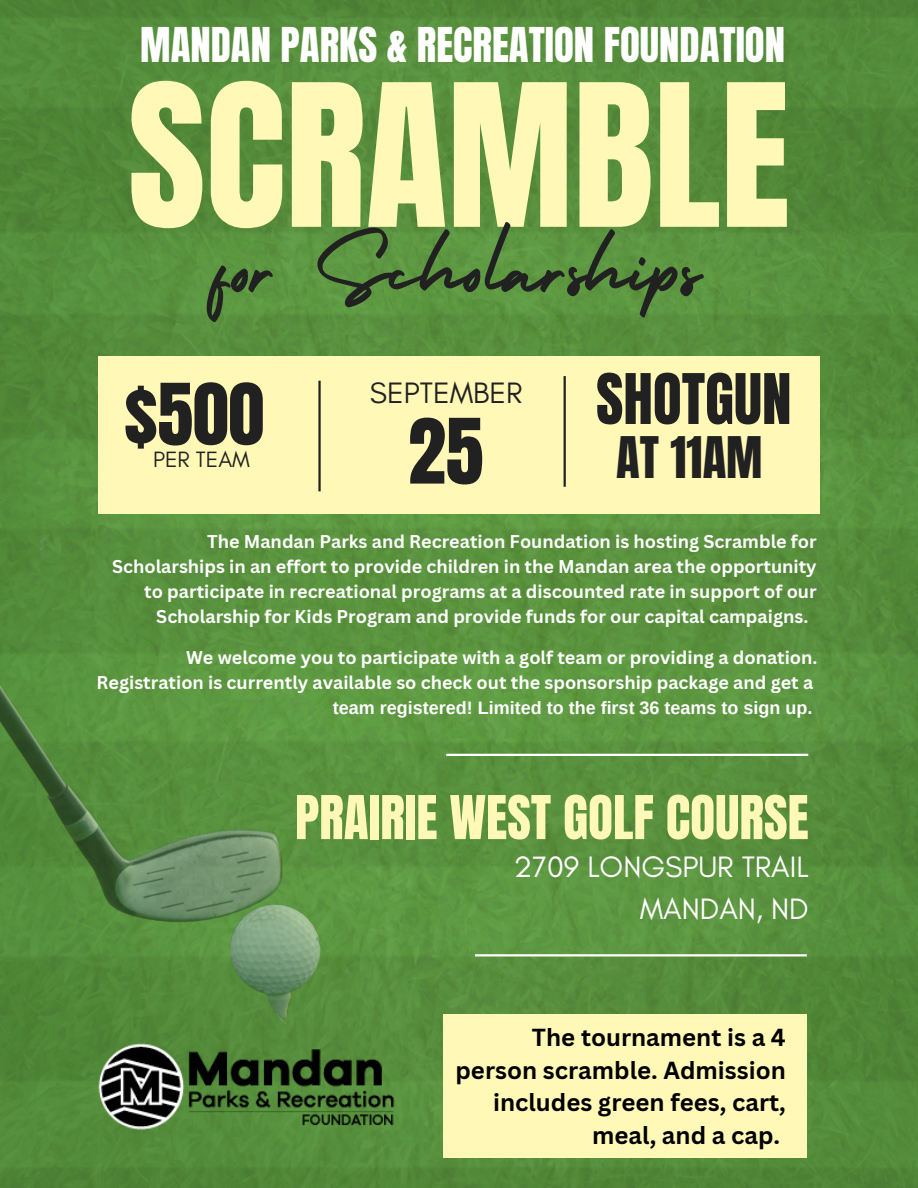
<style>
.page{position:relative;width:918px;height:1188px;background:#fff}
.page>*{position:absolute;margin:0;border:0;box-sizing:border-box;transform-origin:0 0}
.t1{font:168.45px "Anton";color:#fff8b6}
.t2{font:97.05px "Holiday";color:#212121}
.t3{font:76.5px "Anton";color:#212121}
.t4{font:72px "Anton";color:#212121}
.t5{font:59.25px "Anton";color:#212121}
.t6{font:51.3px "Anton";color:#fff8b6}
.t7{font:48.75px "Anton";color:#212121}
.t8{font:40.8px "Anton";color:#fff}
.t9{font:30px "Glacial Indifference";color:#fff}
.t10{font:30px "Glacial Indifference";color:#212121}
.t11{font:700 24px/32.7px "Canva Sans";color:#000;text-align:right}
.t12{font:22.5px "Glacial Indifference";color:#212121}
.t13{font:700 18px/25px "Canva Sans";color:#fff;text-align:right}
.t14{font:700 18px "Arimo";color:#fff}
</style>
<div class="page">
<img style="left:0;top:0;width:918px;height:1188px">
<div style="left:444px;top:1015px;width:363px;height:143px;background:#fff8b6"></div>
<div style="left:98px;top:356px;width:722px;height:157px;background:#fff8b6"></div>
<hr style="left:318px;top:381px;width:3px;height:110px;background:#212121">
<hr style="left:564px;top:376px;width:2px;height:111px;background:#212121">
<hr style="left:446px;top:754px;width:362px;height:2px;background:#fff">
<hr style="left:475px;top:954px;width:332px;height:2px;background:#fff">
<img style="left:0;top:568px;width:786px;height:609px">
<p class="t8" style="left:140px;top:16px;width:646px">MANDAN PARKS &amp; RECREATION FOUNDATION</p>
<h3 class="t1" style="left:128px;top:35px;width:664px">SCRAMBLE</h3>
<p class="t2" style="left:216px;top:195px;width:487px">for Scholarships</p>
<h4 class="t4" style="left:124px;top:363px;width:141px">$500</h4>
<p class="t5" style="left:596px;top:357px;width:197px">SHOTGUN</p>
<p class="t10" style="left:370px;top:375px;width:154px">SEPTEMBER</p>
<p class="t3" style="left:408px;top:397px;width:77px">25</p>
<h5 class="t7" style="left:616px;top:422px;width:148px">AT 11AM</h5>
<p class="t12" style="left:153px;top:445px;width:98px">PER TEAM</p>
<h6 class="t13" style="left:207px;top:528px;width:611px">The Mandan Parks and Recreation Foundation is hosting Scramble for</h6>
<h6 class="t13" style="left:112px;top:553px;width:706px">Scholarships in an effort to provide children in the Mandan area the opportunity</h6>
<h6 class="t13" style="left:144px;top:578px;width:674px">to participate in recreational programs at a discounted rate in support of our</h6>
<h6 class="t13" style="left:156px;top:603px;width:654px">Scholarship for Kids Program and provide funds for our capital campaigns.</h6>
<h1 class="t13" style="left:97px;top:644px;width:722px">We welcome you to participate with a golf team or providing a donation.<br>Registration is currently available so check out the sponsorship package and get a</h1>
<h2 class="t14" style="left:333px;top:697px;width:481px">team registered! Limited to the first 36 teams to sign up.</h2>
<p class="t6" style="left:295px;top:781px;width:515px">PRAIRIE WEST GOLF COURSE</p>
<p class="t9" style="left:514px;top:849px;width:296px">2709 LONGSPUR TRAIL</p>
<p class="t9" style="left:640px;top:890px;width:170px">MANDAN, ND</p>
<p class="t11" style="left:455px;top:1020px;width:332px">The tournament is a 4 person scramble. Admission includes green fees, cart, meal, and a cap.</p>
</div>
